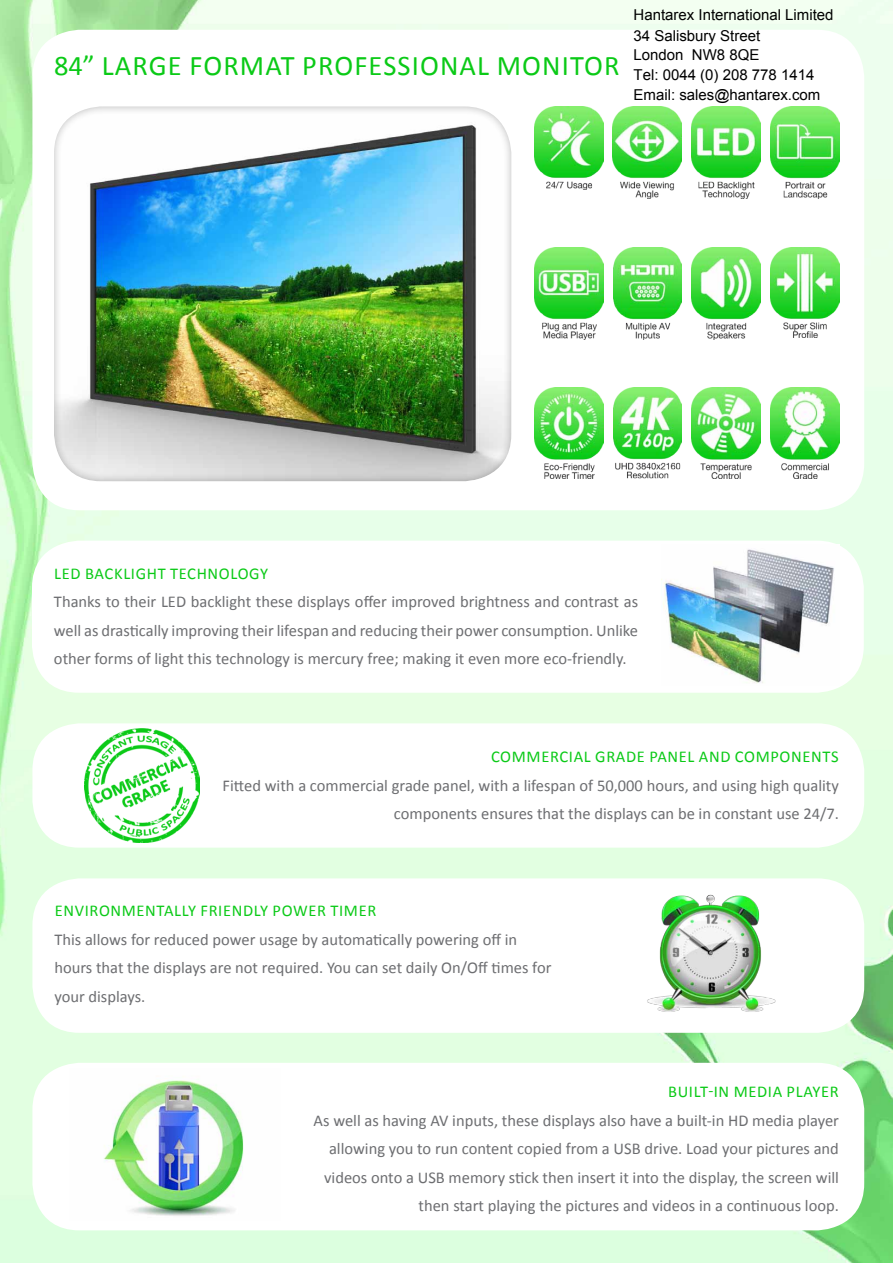
<style>
.page{position:relative;width:893px;height:1263px;background:#fff}
.page>*{position:absolute;margin:0;border:0;box-sizing:border-box;transform-origin:0 0}
.t1{font:28.5px "Calibri";letter-spacing:.04em;color:#0bca17}
.t2{font:16.5px/28.5px "Calibri";color:#6d6e71;text-align:right}
.t3{font:16.5px "Calibri";letter-spacing:.04em;color:#0bca17}
.t4{font:15px/20.1px "Arial";color:#000}
</style>
<div class="page">
<img style="left:0;top:0;width:893px;height:1263px">
<div style="left:32px;top:30px;width:832px;height:480px;background:#fff;border-radius:47px"></div>
<div style="left:32px;top:541px;width:832px;height:152px;background:#fff;border-radius:47px"></div>
<img style="left:661px;top:545px;width:178px;height:139px">
<div style="left:32px;top:723px;width:832px;height:125px;background:#fff;border-radius:47px"></div>
<img style="left:534px;top:106px;width:69px;height:84px">
<img style="left:613px;top:106px;width:69px;height:93px">
<img style="left:691px;top:106px;width:69px;height:93px">
<img style="left:770px;top:106px;width:69px;height:92px">
<img style="left:613px;top:247px;width:69px;height:92px">
<img style="left:691px;top:247px;width:69px;height:92px">
<img style="left:534px;top:247px;width:69px;height:92px">
<img style="left:534px;top:388px;width:69px;height:90px">
<img style="left:613px;top:388px;width:69px;height:91px">
<img style="left:691px;top:388px;width:69px;height:90px">
<img style="left:770px;top:247px;width:69px;height:91px">
<img style="left:770px;top:388px;width:69px;height:90px">
<div style="left:32px;top:878px;width:832px;height:155px;background:#fff;border-radius:47px"></div>
<div style="left:32px;top:1063px;width:832px;height:167px;background:#fff;border-radius:47px"></div>
<img style="left:85px;top:728px;width:114px;height:114px">
<img style="left:103px;top:1080px;width:141px;height:136px">
<div style="left:53px;top:105px;width:459px;height:377px;background:#000;opacity:.32"></div>
<img style="left:647px;top:894px;width:129px;height:118px">
<h1 class="t1" style="left:54px;top:48px;width:315px">84” Large Format profess</h1>
<h1 class="t1" style="left:412px;top:48px;width:209px">ional monitor</h1>
<p class="t4" style="left:634px;top:5px;width:202px;line-height:20.9px">Hantarex International Limited<br>34 Salisbury Street</p>
<p class="t4" style="left:634px;top:45px;width:188px">London NW8 8QE<br>Tel: 0044 (0) 208 778 1414<br>Email: sales@hantarex.com</p>
<p class="t3" style="left:54px;top:563px;width:215px">LED Backlight Technology</p>
<p class="t2" style="left:54px;top:587px;width:586px;text-align:justify">Thanks to their LED backlight these displays offer improved brightness and contrast as well as drastically improving their lifespan and reducing their power consumption. Unlike other forms of light this technology is mercury free; making it even more eco-friendly.</p>
<p class="t3" style="left:491px;top:746px;width:349px">Commercial Grade Panel and Components</p>
<p class="t2" style="left:223px;top:771px;width:618px">Fitted with a commercial grade panel, with a lifespan of 50,000 hours, and using high quality components ensures that the displays can be in constant use 24/7.</p>
<p class="t3" style="left:55px;top:900px;width:323px">Environmentally Friendly Power Timer</p>
<p class="t2" style="left:54px;top:925px;width:499px;text-align:left">This allows for reduced power usage by automatically powering off in hours that the displays are not required. You can set daily On/Off times for your displays.</p>
<p class="t3" style="left:668px;top:1081px;width:172px">Bu ilt-in Media Player</p>
<p class="t2" style="left:314px;top:1106px;width:527px">As well as having AV inputs, these displays also have a built-in HD media player allowing you to run content copied from a USB drive. Load your pictures and videos onto a USB memory stick then insert it into the display, the screen will then start playing the pictures and videos in a continuous loop.</p>
</div>
